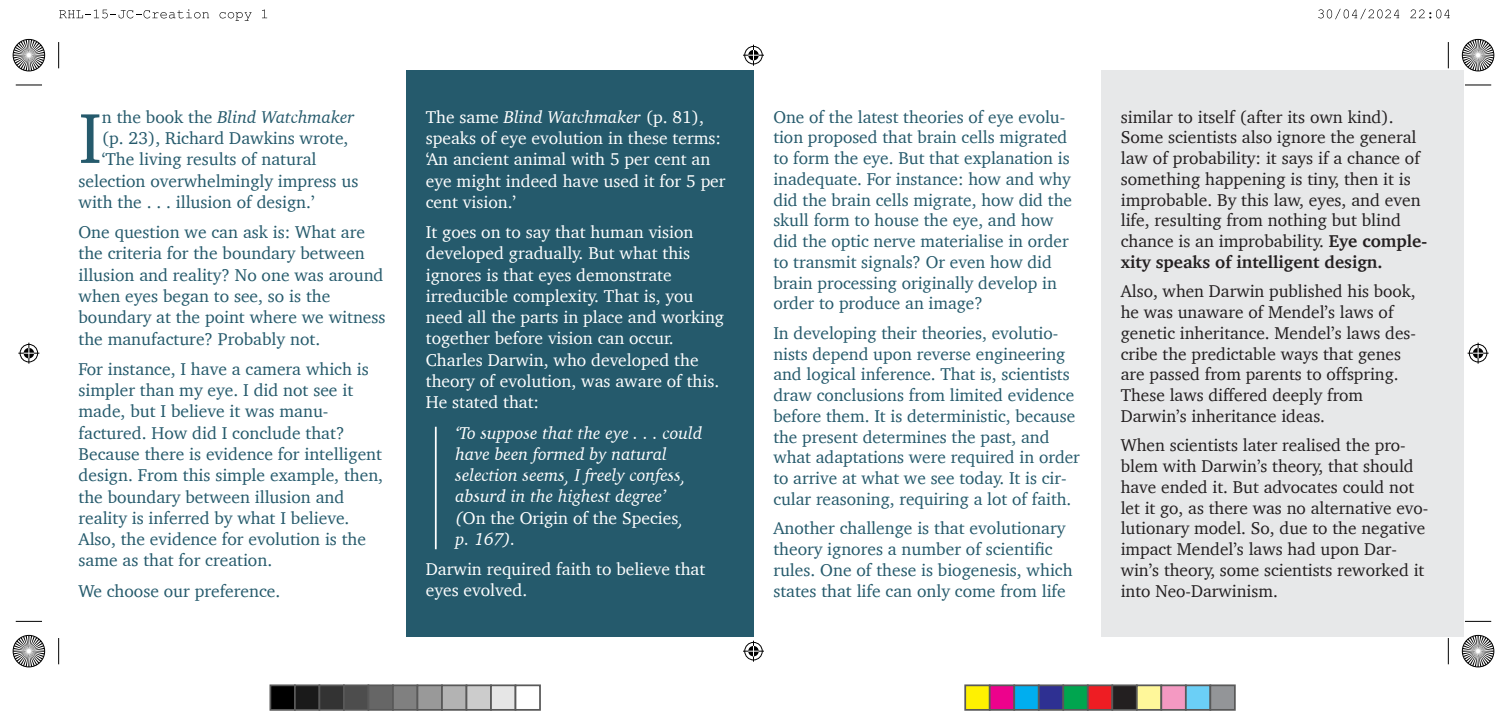
<style>
.page{position:relative;width:1507px;height:716px;background:#fff}
.page>*{position:absolute;margin:0;border:0;box-sizing:border-box;transform-origin:0 0}
.t1{font:72.27px "Charter";color:#255a6c}
.t2{font:17.5px/20.7px "Charter";color:#255a6c}
.t3{font:17.5px/20.7px "Charter";color:#231f20}
.t4{font:17.5px/21.3px "Charter";color:#fff}
.t5{font:italic 17.5px/21.3px "Charter";color:#fff}
.t6{font:italic 17.5px "Charter";color:#255a6c}
.s1{font-style:normal}
.s2{font-style:italic}
.s3{font-weight:700}
</style>
<div class="page">
<div style="left:1100px;top:70px;width:362px;height:566px;background:#e7e8e9"></div>
<div style="left:406px;top:70px;width:347px;height:566px;background:#255a6c"></div>
<hr style="left:435px;top:426px;width:1px;height:123px;background:#fff">
<svg style="left:59px;top:9px;width:150px;height:9px"></svg>
<svg style="left:219px;top:12px;width:33px;height:9px"></svg>
<svg style="left:262px;top:10px;width:5px;height:8px"></svg>
<svg style="left:1318px;top:9px;width:81px;height:10px"></svg>
<svg style="left:1410px;top:9px;width:39px;height:9px"></svg>
<svg style="left:18px;top:342px;width:21px;height:21px"></svg>
<svg style="left:1467px;top:342px;width:21px;height:21px"></svg>
<svg style="left:743px;top:45px;width:21px;height:21px"></svg>
<svg style="left:743px;top:640px;width:21px;height:21px"></svg>
<svg style="left:13px;top:39px;width:32px;height:32px"></svg>
<svg style="left:1462px;top:39px;width:31px;height:32px"></svg>
<svg style="left:13px;top:635px;width:32px;height:31px"></svg>
<svg style="left:1462px;top:635px;width:31px;height:31px"></svg>
<svg style="left:16px;top:85px;width:26px;height:1px"></svg>
<svg style="left:58px;top:42px;width:1px;height:26px"></svg>
<svg style="left:1447px;top:42px;width:1px;height:26px"></svg>
<svg style="left:1465px;top:85px;width:25px;height:1px"></svg>
<svg style="left:16px;top:620px;width:26px;height:1px"></svg>
<svg style="left:58px;top:638px;width:1px;height:26px"></svg>
<svg style="left:1465px;top:620px;width:25px;height:1px"></svg>
<svg style="left:1447px;top:638px;width:1px;height:26px"></svg>
<div style="left:269px;top:684px;width:27px;height:26px;background:#000;border:2px solid #595959"></div>
<div style="left:294px;top:684px;width:26px;height:26px;background:#1a1a1a;border:2px solid #595959"></div>
<div style="left:318px;top:684px;width:27px;height:26px;background:#333;border:2px solid #595959"></div>
<div style="left:343px;top:684px;width:26px;height:26px;background:#4d4d4d;border:2px solid #595959"></div>
<div style="left:367px;top:684px;width:27px;height:26px;background:#666;border:2px solid #595959"></div>
<div style="left:392px;top:684px;width:26px;height:26px;background:#808080;border:2px solid #595959"></div>
<div style="left:416px;top:684px;width:27px;height:26px;background:#999;border:2px solid #595959"></div>
<div style="left:441px;top:684px;width:26px;height:26px;background:#b3b3b3;border:2px solid #595959"></div>
<div style="left:465px;top:684px;width:27px;height:26px;background:#ccc;border:2px solid #595959"></div>
<div style="left:490px;top:684px;width:26px;height:26px;background:#e6e6e6;border:2px solid #595959"></div>
<div style="left:514px;top:684px;width:27px;height:26px;background:#fff;border:2px solid #595959"></div>
<div style="left:964px;top:684px;width:26px;height:26px;background:#fff101;border:2px solid #595959"></div>
<div style="left:988px;top:684px;width:27px;height:26px;background:#ed028c;border:2px solid #595959"></div>
<div style="left:1013px;top:684px;width:26px;height:26px;background:#00aeef;border:2px solid #595959"></div>
<div style="left:1037px;top:684px;width:27px;height:26px;background:#2e3092;border:2px solid #595959"></div>
<div style="left:1062px;top:684px;width:26px;height:26px;background:#00a54f;border:2px solid #595959"></div>
<div style="left:1086px;top:684px;width:27px;height:26px;background:#ee1d23;border:2px solid #595959"></div>
<div style="left:1111px;top:684px;width:26px;height:26px;background:#231f20;border:2px solid #595959"></div>
<div style="left:1135px;top:684px;width:27px;height:26px;background:#fff79a;border:2px solid #595959"></div>
<div style="left:1160px;top:684px;width:26px;height:26px;background:#f499c2;border:2px solid #595959"></div>
<div style="left:1184px;top:684px;width:27px;height:26px;background:#6bcff6;border:2px solid #595959"></div>
<div style="left:1209px;top:684px;width:26px;height:26px;background:#939598;border:2px solid #595959"></div>
<h1 class="t1" style="left:78px;top:92px;width:25px">I</h1>
<p class="t6" style="left:102px;top:105px;width:254px"><span class="s1">n the book the</span> Blind Watchmaker</p>
<p class="t2" style="left:102px;top:127px;width:248px">(p. 23), Richard Dawkins wrote,</p>
<p class="t2" style="left:102px;top:148px;width:216px">‘The living results of natural</p>
<p class="t2" style="left:78px;top:170px;width:281px">selection overwhelmingly impress us</p>
<p class="t2" style="left:78px;top:191px;width:237px">with the . . . illusion of design.’</p>
<p class="t2" style="left:78px;top:221px;width:308px;line-height:21.3px">One question we can ask is: What are the criteria for the boundary between illusion and reality? No one was around when eyes began to see, so is the boundary at the point where we witness the manufacture? Probably not.</p>
<p class="t2" style="left:78px;top:357px;width:306px;line-height:21.3px">For instance, I have a camera which is simpler than my eye. I did not see it made, but I believe it was manu&shy;factured. How did I conclude that?<br>Because there is evidence for intelligent design. From this simple example, then, the boundary between illusion and reality is inferred by what I believe.<br>Also, the evidence for evolution is the same as that for creation.</p>
<p class="t2" style="left:78px;top:579px;width:203px">We choose our preference.</p>
<p class="t4" style="left:426px;top:105px;width:301px">The same <span class="s2">Blind Watchmaker</span> (p. 81), speaks of eye evolution in these terms: ‘An ancient animal with 5 per cent an eye might indeed have used it for 5 per cent vision.’</p>
<p class="t4" style="left:426px;top:220px;width:300px">It goes on to say that human vision developed gradually. But what this ignores is that eyes demonstrate irreducible complexity. That is, you need all the parts in place and working together before vision can occur.<br>Charles Darwin, who developed the theory of evolution, was aware of this.<br>He stated that:</p>
<p class="t5" style="left:455px;top:421px;width:248px">‘To suppose that the eye . . . could have been formed by natural selection seems, I freely confess, absurd in the highest degree’<br>(<span class="s1">On the Origin of the Species</span>,<br>p. 167).</p>
<p class="t4" style="left:426px;top:557px;width:281px">Darwin required faith to believe that eyes evolved.</p>
<p class="t2" style="left:773px;top:106px;width:300px">One of the latest theories of eye evolu&shy;tion proposed that brain cells migrated to form the eye. But that explanation is inadequate. For instance: how and why did the brain cells migrate, how did the skull form to house the eye, and how did the optic nerve materialise in order to transmit signals? Or even how did brain processing originally develop in order to produce an image?</p>
<p class="t2" style="left:773px;top:322px;width:308px">In developing their theories, evolutio&shy;nists depend upon reverse engineering and logical inference. That is, scientists draw conclusions from limited evidence before them. It is deterministic, because the present determines the past, and what adaptations were required in order to arrive at what we see today. It is cir&shy;cular reasoning, requiring a lot of faith.</p>
<p class="t2" style="left:773px;top:517px;width:301px">Another challenge is that evolutionary theory ignores a number of scientific rules. One of these is biogenesis, which states that life can only come from life</p>
<p class="t3" style="left:1120px;top:106px;width:308px">similar to itself (after its own kind).<br>Some scientists also ignore the general law of probability: it says if a chance of something happening is tiny, then it is improbable. By this law, eyes, and even life, resulting from nothing but blind chance is an improbability. <span class="s3">Eye comple&shy;xity speaks of intelligent design.</span></p>
<p class="t3" style="left:1120px;top:280px;width:297px">Also, when Darwin published his book, he was unaware of Mendel’s laws of genetic inheritance. Mendel’s laws des&shy;cribe the predictable ways that genes are passed from parents to offspring.<br>These laws differed deeply from Darwin’s inheritance ideas.</p>
<p class="t3" style="left:1120px;top:434px;width:309px">When scientists later realised the pro&shy;blem with Darwin’s theory, that should have ended it. But advocates could not let it go, as there was no alternative evo&shy;lutionary model. So, due to the negative impact Mendel’s laws had upon Dar&shy;win’s theory, some scientists reworked it into Neo-Darwinism.</p>
</div>
